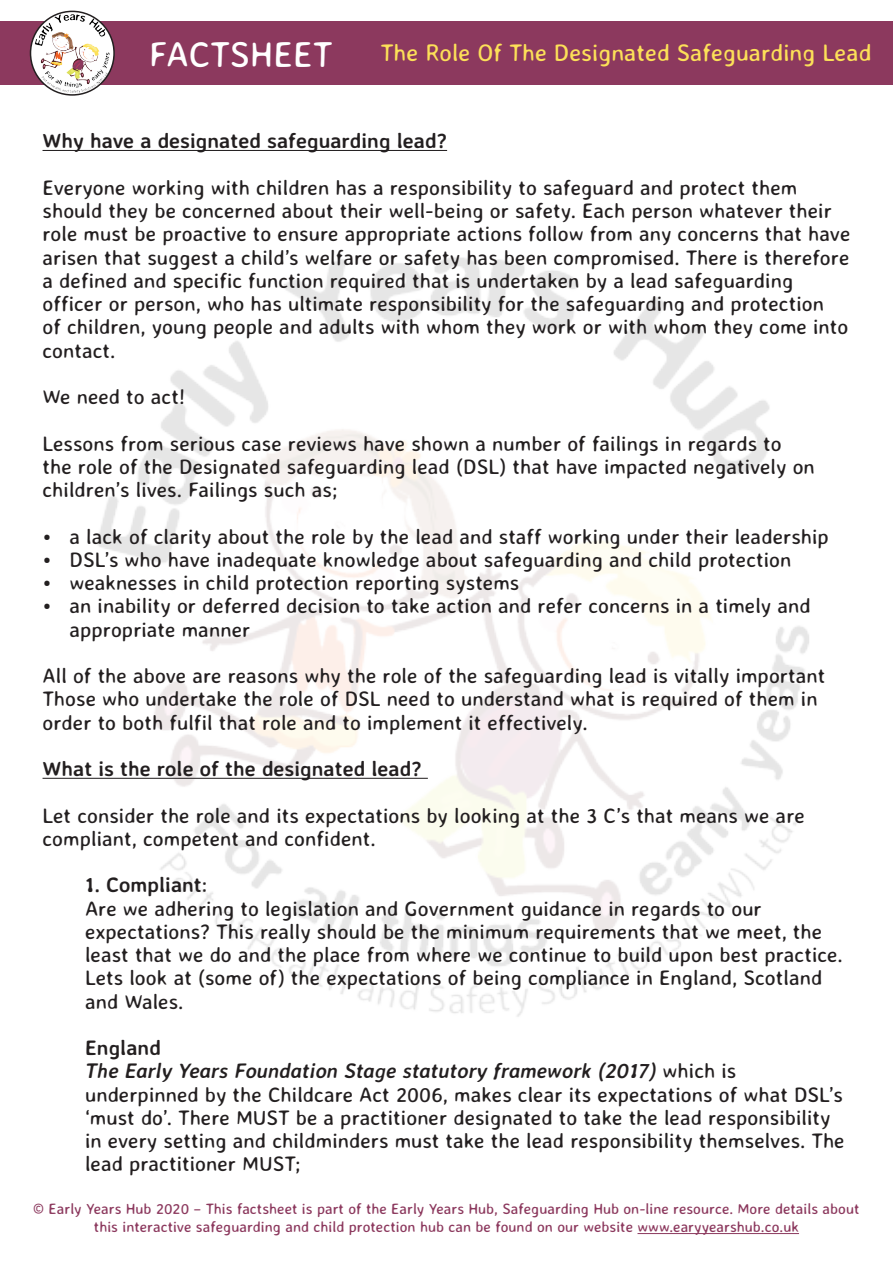
<style>
.page{position:relative;width:893px;height:1263px;background:#fff}
.page>*{position:absolute;margin:0;border:0;box-sizing:border-box;transform-origin:0 0}
.t1{font:36px "Averia Sans Libre";color:#fff}
.t2{font:24px "Averia Sans Libre";color:#fce058}
.t3{font:21px/23.2px "Averia Sans Libre";color:#231f20}
.t4{font:700 21px "Averia Sans Libre";color:#231f20}
.t5{font:15px/18px "Averia Sans Libre";color:#8c395e;text-align:center}
.s1{font-weight:700}
.s2{font-weight:700;font-style:italic}
</style>
<div class="page">
<hr style="left:637px;top:1233px;width:162px;height:1px;background:#8c395e">
<img style="left:43px;top:257px;width:766px;height:760px">
<div style="left:0;top:21px;width:893px;height:64px;background:#8c395e"></div>
<img style="left:31px;top:11px;width:82px;height:83px">
<div style="left:30px;top:11px;width:85px;height:85px;border:2px solid #231f20;border-radius:50%"></div>
<hr style="left:43px;top:150px;width:404px;height:1px;background:#231f20">
<hr style="left:43px;top:778px;width:385px;height:1px;background:#231f20">
<h1 class="t1" style="left:149px;top:32px;width:185px">FACTSHEET</h1>
<p class="t2" style="left:381px;top:38px;width:493px">The Role Of The Designated Safeguarding Lead</p>
<p class="t4" style="left:43px;top:128px;width:406px">Why have a designated safeguarding lead?</p>
<p class="t3" style="left:43px;top:176px;width:809px">Everyone working with children has a responsibility to safeguard and protect them should they be concerned about their well-being or safety. Each person whatever their role must be proactive to ensure appropriate actions follow from any concerns that have arisen that suggest a child’s welfare or safety has been compromised. There is therefore a defined and specific function required that is undertaken by a lead safeguarding officer or person, who has ultimate responsibility for the safeguarding and protection<br>of children, young people and adults with whom they work or with whom they come into contact.</p>
<p class="t3" style="left:43px;top:385px;width:144px">We need to act!</p>
<p class="t3" style="left:43px;top:431px;width:774px">Lessons from serious case reviews have shown a number of failings in regards to the role of the Designated safeguarding lead (DSL) that have impacted negatively on children’s lives. Failings such as;</p>
<p class="t3" style="left:43px;top:524px;width:788px">• a lack of clarity about the role by the lead and staff working under their leadership</p>
<p class="t3" style="left:43px;top:548px;width:750px">• DSL’s who have inadequate knowledge about safeguarding and child protection</p>
<p class="t3" style="left:43px;top:571px;width:478px">• weaknesses in child protection reporting systems</p>
<p class="t3" style="left:70px;top:594px;width:743px;text-indent:-27px">• an inability or deferred decision to take action and refer concerns in a timely and appropriate manner</p>
<p class="t3" style="left:43px;top:664px;width:784px">All of the above are reasons why the role of the safeguarding lead is vitally important<br>Those who undertake the role of DSL need to understand what is required of them in order to both fulfil that role and to implement it effectively.</p>
<p class="t4" style="left:43px;top:755px;width:381px">What is the role of the designated lead?</p>
<p class="t3" style="left:43px;top:803px;width:764px">Let consider the role and its expectations by looking at the 3 C’s that means we are compliant, competent and confident.</p>
<p class="t3" style="left:85px;top:873px;width:759px"><span class="s1">1. Compliant</span>:<br>Are we adhering to legislation and Government guidance in regards to our expectations? This really should be the minimum requirements that we meet, the least that we do and the place from where we continue to build upon best practice.<br>Lets look at (some of) the expectations of being compliance in England, Scotland and Wales.</p>
<p class="t3" style="left:85px;top:1036px;width:761px"><span class="s1">England<br></span><span class="s2">The Early Years Foundation Stage statutory framework (2017)</span> which is underpinned by the Childcare Act 2006, makes clear its expectations of what DSL’s ‘must do’. There MUST be a practitioner designated to take the lead responsibility in every setting and childminders must take the lead responsibility themselves. The lead practitioner MUST;</p>
<p class="t5" style="left:33px;top:1200px;width:828px">© Early Years Hub 2020 – This factsheet is part of the Early Years Hub, Safeguarding Hub on-line resource. More details about this interactive safeguarding and child protection hub can be found on our website www.earyyearshub.co.uk</p>
</div>
